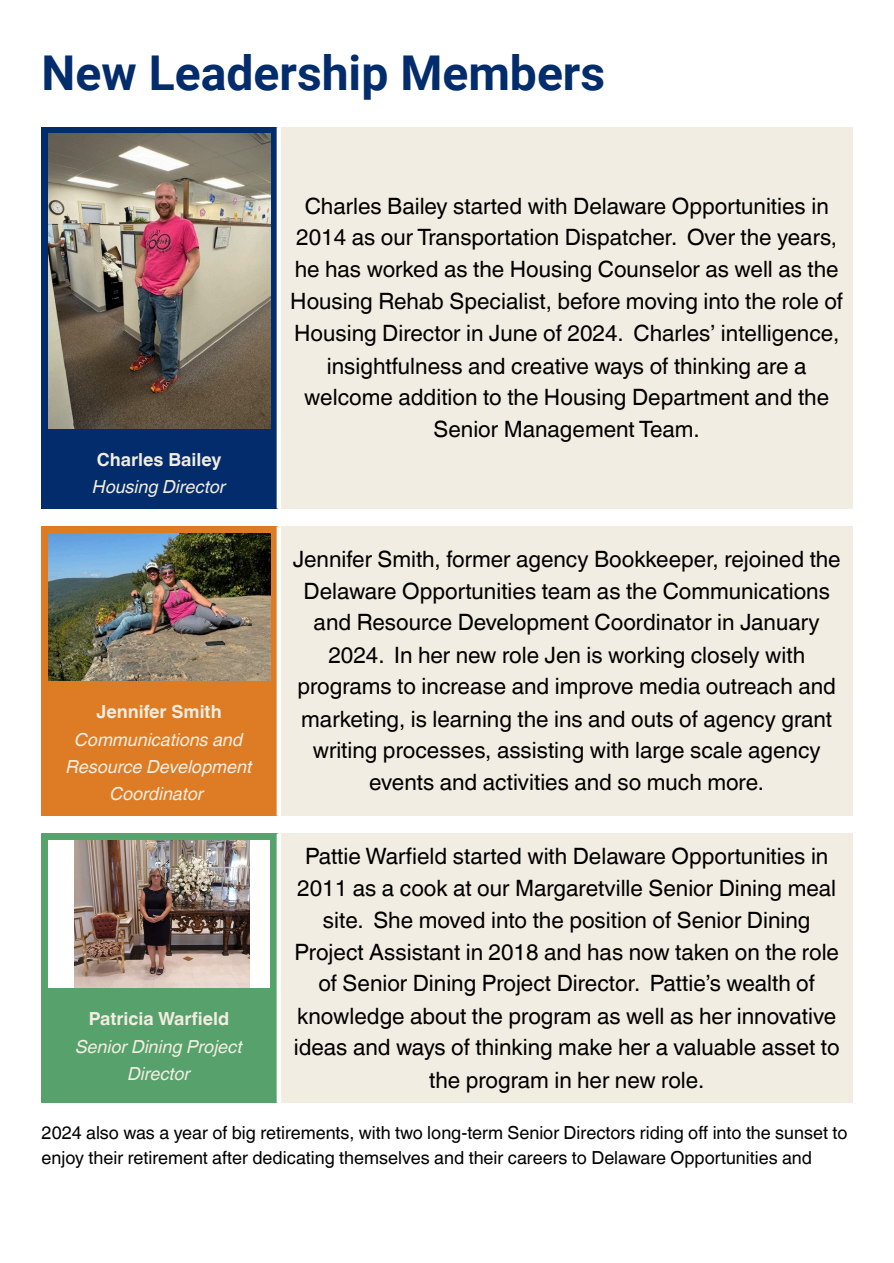
<style>
.page{position:relative;width:894px;height:1263px;background:#fff}
.page>*{position:absolute;margin:0;border:0;box-sizing:border-box;transform-origin:0 0}
.t1{font:700 48px "Roboto";color:#022c6b}
.t2{font:22.5px/31.8px "Helvetica World";color:#000;text-align:center}
.t3{font:18px/25.8px "Helvetica World";color:#000}
.t4{font:italic 18px/27.3px "Helvetica World";color:#f2ede2;text-align:center}
.s1{font-weight:700;font-style:normal}
</style>
<div class="page">
<div style="left:42px;top:127px;width:237px;height:382px;background:#022c6b"></div>
<div style="left:278px;top:127px;width:574px;height:382px;background:#f2ede2"></div>
<img style="left:48px;top:134px;width:222px;height:295px">
<div style="left:276px;top:127px;width:5px;height:382px;background:#fff"></div>
<div style="left:42px;top:526px;width:237px;height:290px;background:#dd7c24"></div>
<div style="left:278px;top:526px;width:574px;height:290px;background:#f2ede2"></div>
<img style="left:48px;top:533px;width:222px;height:148px">
<div style="left:276px;top:526px;width:5px;height:290px;background:#fff"></div>
<div style="left:42px;top:834px;width:237px;height:269px;background:#57a16c"></div>
<div style="left:278px;top:834px;width:574px;height:269px;background:#f2ede2"></div>
<div style="left:48px;top:840px;width:222px;height:148px;background:#fff"></div>
<img style="left:75px;top:840px;width:174px;height:148px">
<div style="left:276px;top:834px;width:5px;height:269px;background:#fff"></div>
<h1 class="t1" style="left:42px;top:46px;width:565px">New Leadership Members</h1>
<h1 class="t4" style="left:92px;top:444px;width:135px;text-align:left"><span class="s1">Charles Bailey<br></span>Housing Director</h1>
<h1 class="t4" style="left:66px;top:696px;width:187px"><span class="s1">Jennifer Smith<br></span>Communications and<br>Resource Development<br>Coordinator</h1>
<p class="t2" style="left:290px;top:190px;width:554px">Charles Bailey started with Delaware Opportunities in 2014 as our Transportation Dispatcher. Over the years, he has worked as the Housing Counselor as well as the Housing Rehab Specialist, before moving into the role of Housing Director in June of 2024. Charles’ intelligence, insightfulness and creative ways of thinking are a welcome addition to the Housing Department and the Senior Management Team.</p>
<p class="t2" style="left:292px;top:543px;width:549px">Jennifer Smith, former agency Bookkeeper, rejoined the Delaware Opportunities team as the Communications and Resource Development Coordinator in January 2024. In her new role Jen is working closely with programs to increase and improve media outreach and marketing, is learning the ins and outs of agency grant writing processes, assisting with large scale agency events and activities and so much more.</p>
<p class="t2" style="left:293px;top:840px;width:547px">Pattie Warfield started with Delaware Opportunities in 2011 as a cook at our Margaretville Senior Dining meal site. She moved into the position of Senior Dining Project Assistant in 2018 and has now taken on the role of Senior Dining Project Director. Pattie’s wealth of knowledge about the program as well as her innovative ideas and ways of thinking make her a valuable asset to the program in her new role.</p>
<p class="t3" style="left:42px;top:1119px;width:807px">2024 also was a year of big retirements, with two long-term Senior Directors riding off into the sunset to enjoy their retirement after dedicating themselves and their careers to Delaware Opportunities and</p>
<h1 class="t4" style="left:76px;top:1003px;width:168px"><span class="s1">Patricia Warfield<br></span>Senior Dining Project<br>Director</h1>
</div>
